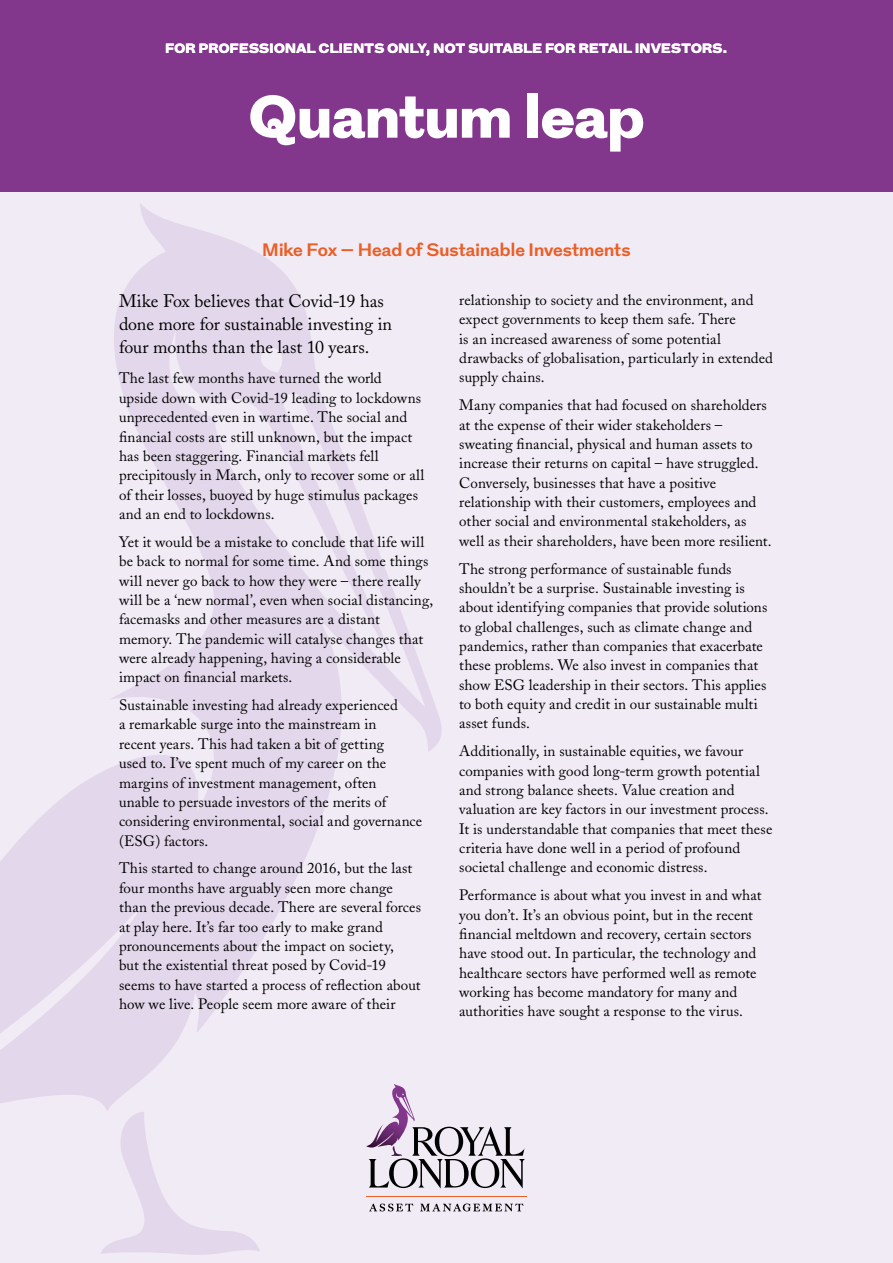
<style>
.page{position:relative;width:893px;height:1263px;background:#f1ebf6}
.page>*{position:absolute;margin:0;border:0;box-sizing:border-box;transform-origin:0 0}
.t1{font:900 60px "Grot";letter-spacing:.01em;color:#fff}
.t2{font:18px/23.1px "Adobe Caslon";color:#000}
.t3{font:700 18px "Grot";color:#eb5e25}
.t4{font:15px/19.4px "Adobe Caslon";letter-spacing:.005em;color:#000}
.t5{font:900 13.5px "Grot";letter-spacing:.03em;color:#fff}
</style>
<div class="page">
<div style="left:0;top:0;width:893px;height:191px;background:#82368c"></div>
<svg style="left:0;top:204px;width:446px;height:1051px"></svg>
<hr style="left:366px;top:1196px;width:161px;height:1px;background:#eb5e25">
<svg style="left:369px;top:1203px;width:44px;height:8px"></svg>
<svg style="left:420px;top:1203px;width:103px;height:8px"></svg>
<svg style="left:366px;top:1084px;width:159px;height:104px"></svg>
<p class="t5" style="left:166px;top:38px;width:563px">FOR PROFESSIONAL CLIENTS ONLY, NOT SUITABLE FOR RETAIL INVESTORS.</p>
<h1 class="t1" style="left:249px;top:74px;width:397px">Quantum leap</h1>
<p class="t3" style="left:262px;top:237px;width:370px">Mike Fox – Head of Sustainable Investments</p>
<p class="t2" style="left:119px;top:290px;width:275px">Mike Fox believes that Covid-19 has done more for sustainable investing in four months than the last 10 years.</p>
<p class="t4" style="left:119px;top:369px;width:307px">The last few months have turned the world<br>upside down with Covid-19 leading to lockdowns unprecedented even in wartime. The social and financial costs are still unknown, but the impact has been staggering. Financial markets fell precipitously in March, only to recover some or all of their losses, buoyed by huge stimulus packages and an end to lockdowns.</p>
<p class="t4" style="left:119px;top:532px;width:316px">Yet it would be a mistake to conclude that life will be back to normal for some time. And some things will never go back to how they were – there really will be a ‘new normal’, even when social distancing, facemasks and other measures are a distant memory. The pandemic will catalyse changes that were already happening, having a considerable impact on financial markets.</p>
<p class="t4" style="left:119px;top:695px;width:305px">Sustainable investing had already experienced<br>a remarkable surge into the mainstream in<br>recent years. This had taken a bit of getting<br>used to. I’ve spent much of my career on the margins of investment management, often<br>unable to persuade investors of the merits of considering environmental, social and governance (ESG) factors.</p>
<p class="t4" style="left:119px;top:859px;width:304px">This started to change around 2016, but the last four months have arguably seen more change than the previous decade. There are several forces at play here. It’s far too early to make grand pronouncements about the impact on society,<br>but the existential threat posed by Covid-19 seems to have started a process of reflection about how we live. People seem more aware of their</p>
<p class="t4" style="left:459px;top:290px;width:315px">relationship to society and the environment, and expect governments to keep them safe. There<br>is an increased awareness of some potential drawbacks of globalisation, particularly in extended supply chains.</p>
<p class="t4" style="left:459px;top:396px;width:314px">Many companies that had focused on shareholders at the expense of their wider stakeholders – sweating financial, physical and human assets to increase their returns on capital – have struggled.<br>Conversely, businesses that have a positive relationship with their customers, employees and other social and environmental stakeholders, as well as their shareholders, have been more resilient.</p>
<p class="t4" style="left:459px;top:559px;width:310px">The strong performance of sustainable funds shouldn’t be a surprise. Sustainable investing is about identifying companies that provide solutions to global challenges, such as climate change and pandemics, rather than companies that exacerbate these problems. We also invest in companies that show ESG leadership in their sectors. This applies to both equity and credit in our sustainable multi asset funds.</p>
<p class="t4" style="left:459px;top:742px;width:315px">Additionally, in sustainable equities, we favour companies with good long-term growth potential and strong balance sheets. Value creation and valuation are key factors in our investment process.<br>It is understandable that companies that meet these criteria have done well in a period of profound societal challenge and economic distress.</p>
<p class="t4" style="left:459px;top:886px;width:304px">Performance is about what you invest in and what you don’t. It’s an obvious point, but in the recent financial meltdown and recovery, certain sectors have stood out. In particular, the technology and healthcare sectors have performed well as remote working has become mandatory for many and authorities have sought a response to the virus.</p>
</div>
